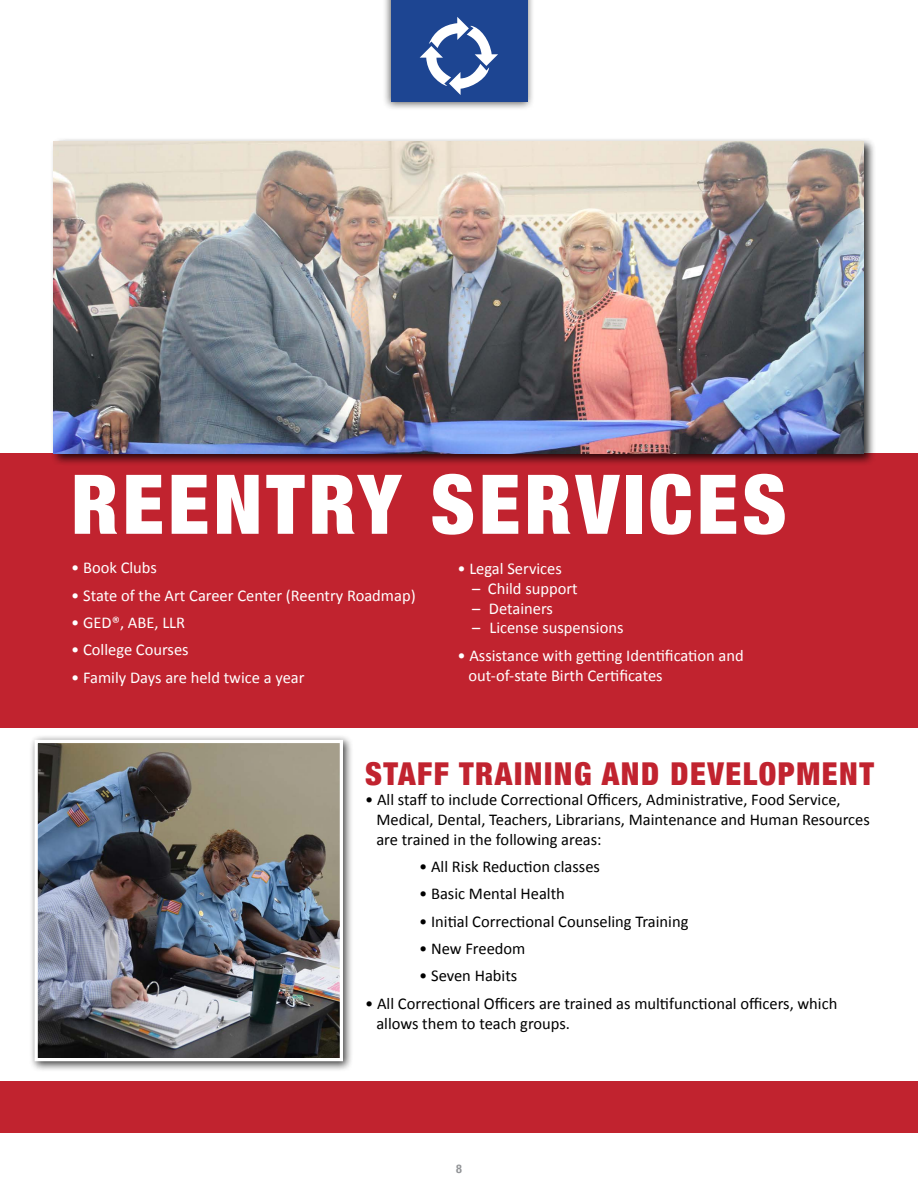
<style>
.page{position:relative;width:918px;height:1188px;background:#fff}
.page>*{position:absolute;margin:0;border:0;box-sizing:border-box;transform-origin:0 0}
.t1{font:900 condensed 82.5px "Helvetica Neue";letter-spacing:.05em;color:#fff}
.t2{font:900 condensed 31.5px "Helvetica Neue";letter-spacing:.05em;color:#c1232f}
.t3{font:16.5px/19.8px "Calibri";color:#000}
.t4{font:16.5px/19.8px "Calibri";color:#fff}
.t5{font:700 condensed 12px "Helvetica Neue";color:#939598}
</style>
<div class="page">
<div style="left:382px;top:0;width:153px;height:112px;background:#000;opacity:.65"></div>
<div style="left:391px;top:0;width:136px;height:102px;background:#1d4592"></div>
<div style="left:0;top:454px;width:918px;height:274px;background:#c1232f"></div>
<svg style="left:420px;top:17px;width:78px;height:78px"></svg>
<div style="left:50px;top:137px;width:826px;height:329px;background:#000;opacity:.8"></div>
<img style="left:54px;top:141px;width:810px;height:313px">
<div style="left:0;top:1082px;width:918px;height:51px;background:#c1232f"></div>
<div style="left:29px;top:734px;width:325px;height:338px;background:#000;opacity:.75"></div>
<img style="left:39px;top:744px;width:300px;height:313px">
<div style="left:35px;top:740px;width:308px;height:321px;border:3px solid #fff"></div>
<h1 class="t1" style="left:71px;top:437px;width:717px">REENTRY SERVICES</h1>
<p class="t4" style="left:71px;top:558px;width:87px">• Book Clubs</p>
<p class="t4" style="left:71px;top:585px;width:346px">• State of the Art Career Center (Reentry Roadmap)</p>
<p class="t4" style="left:71px;top:613px;width:116px">• GED®, ABE, LLR</p>
<p class="t4" style="left:71px;top:640px;width:119px">• College Courses</p>
<p class="t4" style="left:71px;top:667px;width:235px">• Family Days are held twice a year</p>
<p class="t4" style="left:457px;top:559px;width:106px">• Legal Services</p>
<p class="t4" style="left:472px;top:578px;width:107px">– Child support</p>
<p class="t4" style="left:472px;top:598px;width:82px">– Detainers</p>
<p class="t4" style="left:472px;top:618px;width:153px">– License suspensions</p>
<p class="t4" style="left:469px;top:645px;width:277px;text-indent:-11px">• Assistance with getting Identification and out-of-state Birth Certificates</p>
<h2 class="t2" style="left:365px;top:748px;width:510px">STAFF TRAINING AND DEVELOPMENT</h2>
<p class="t3" style="left:376px;top:790px;width:495px;text-indent:-11px">• All staff to include Correctional Officers, Administrative, Food Service,<br>Medical, Dental, Teachers, Librarians, Maintenance and Human Resources are trained in the following areas:</p>
<p class="t3" style="left:419px;top:857px;width:182px">• All Risk Reduction classes</p>
<p class="t3" style="left:419px;top:884px;width:147px">• Basic Mental Health</p>
<p class="t3" style="left:419px;top:911px;width:271px">• Initial Correctional Counseling Training</p>
<p class="t3" style="left:419px;top:939px;width:108px">• New Freedom</p>
<p class="t3" style="left:419px;top:966px;width:100px">• Seven Habits</p>
<p class="t3" style="left:376px;top:993px;width:463px;text-indent:-11px">• All Correctional Officers are trained as multifunctional officers, which allows them to teach groups.</p>
<p class="t5" style="left:456px;top:1158px;width:7px">8</p>
</div>
